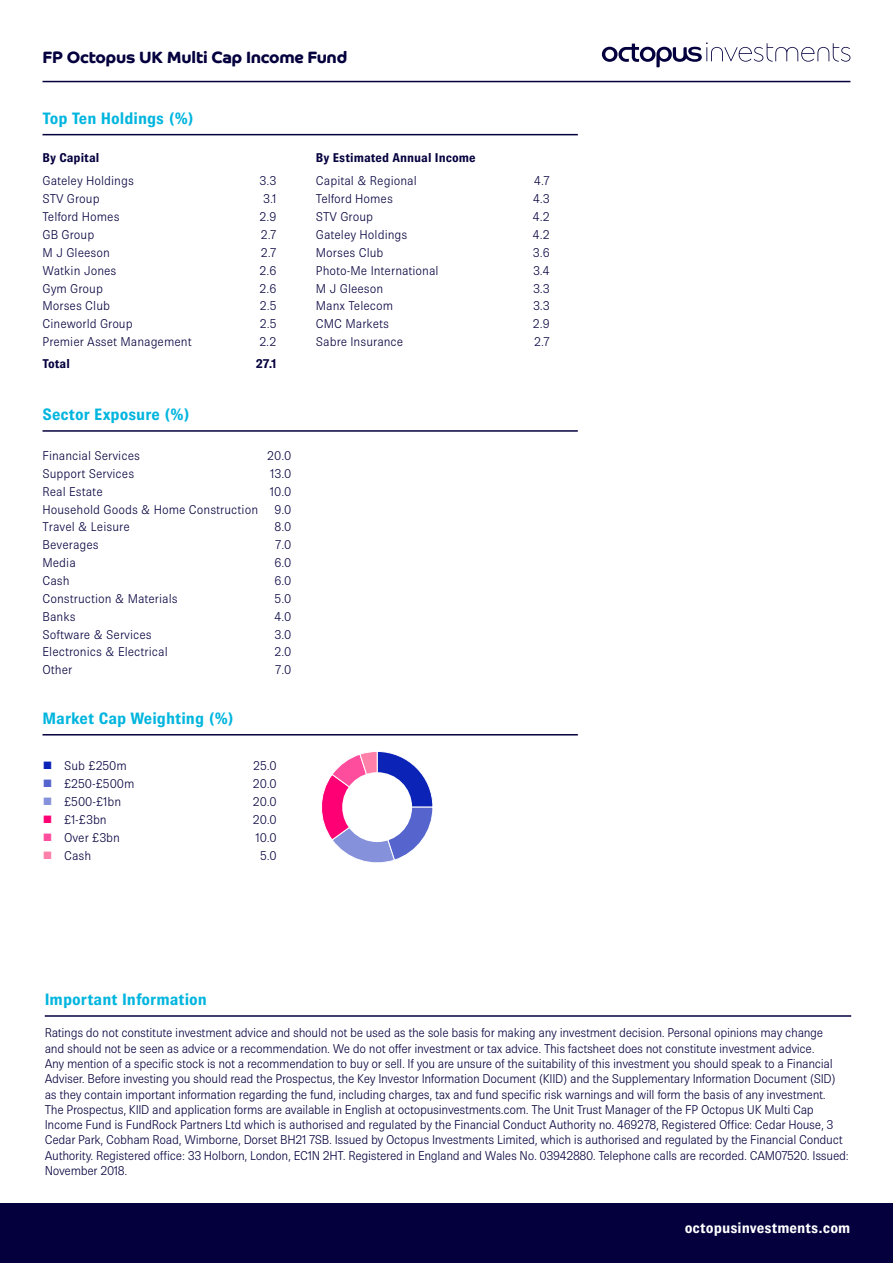
<style>
.page{position:relative;width:893px;height:1263px;background:#fff}
.page>*{position:absolute;margin:0;border:0;box-sizing:border-box;transform-origin:0 0}
.t1{font:700 16.5px "Brown Pro";color:#00b5de}
.t2{font:700 16.5px "Co Headline";letter-spacing:-.01em;color:#04003e}
.t3{font:700 15px "Brown Pro";color:#fff}
.t4{font:300 12.75px/15.3px "Brown Pro";letter-spacing:-.025em;color:#04003e}
.t5{font:300 12.75px "Brown Pro";color:#04003e}
.t6{font:700 12.75px "Brown Pro";color:#04003e}
.s1{color:#0c23b7}
.s2{color:#5565cd}
.s3{color:#8691db}
.s4{color:#ff0074}
.s5{color:#ff4d9e}
.s6{color:#ff80a8}
</style>
<div class="page">
<hr style="left:43px;top:81px;width:807px;height:1px;background:#04003e">
<svg style="left:602px;top:43px;width:248px;height:24px"></svg>
<div style="left:0;top:1204px;width:893px;height:59px;background:#04003e"></div>
<hr style="left:45px;top:1015px;width:806px;height:2px;background:#04003e">
<hr style="left:43px;top:134px;width:535px;height:1px;background:#04003e">
<hr style="left:43px;top:430px;width:535px;height:2px;background:#04003e">
<hr style="left:43px;top:734px;width:535px;height:1px;background:#04003e">
<svg style="left:321px;top:751px;width:112px;height:112px"></svg>
<div style="left:342px;top:772px;width:70px;height:70px;background:#fff;border:3px solid #fff;border-radius:50%"></div>
<p class="t2" style="left:43px;top:48px;width:306px">FP Octopus UK Multi Cap Income Fund</p>
<p class="t1" style="left:43px;top:109px;width:153px">Top Ten Holdings (%)</p>
<p class="t6" style="left:43px;top:150px;width:58px">By Capital</p>
<p class="t5" style="left:43px;top:174px;width:93px">Gateley Holdings</p>
<p class="t4" style="left:260px;top:173px;width:18px">3.3</p>
<p class="t5" style="left:43px;top:192px;width:59px">STV Group</p>
<p class="t4" style="left:263px;top:191px;width:15px">3.1</p>
<p class="t5" style="left:43px;top:210px;width:79px">Telford Homes</p>
<p class="t4" style="left:260px;top:209px;width:18px">2.9</p>
<p class="t4" style="left:43px;top:227px;width:53px">GB Group</p>
<p class="t4" style="left:261px;top:227px;width:17px">2.7</p>
<p class="t5" style="left:43px;top:245px;width:69px">M J Gleeson</p>
<p class="t4" style="left:261px;top:245px;width:17px">2.7</p>
<p class="t5" style="left:43px;top:263px;width:75px">Watkin Jones</p>
<p class="t4" style="left:260px;top:263px;width:18px">2.6</p>
<p class="t5" style="left:43px;top:281px;width:62px">Gym Group</p>
<p class="t4" style="left:260px;top:280px;width:18px">2.6</p>
<p class="t5" style="left:43px;top:299px;width:69px">Morses Club</p>
<p class="t4" style="left:260px;top:298px;width:18px">2.5</p>
<p class="t5" style="left:43px;top:317px;width:92px">Cineworld Group</p>
<p class="t4" style="left:260px;top:316px;width:18px">2.5</p>
<p class="t5" style="left:43px;top:335px;width:151px">Premier Asset Management</p>
<p class="t4" style="left:259px;top:334px;width:19px">2.2</p>
<p class="t6" style="left:43px;top:357px;width:29px">Total</p>
<p class="t6" style="left:256px;top:357px;width:22px">27.1</p>
<p class="t1" style="left:43px;top:405px;width:149px">Sector Exposure (%)</p>
<p class="t5" style="left:43px;top:449px;width:99px">Financial Services</p>
<p class="t4" style="left:267px;top:448px;width:26px">20.0</p>
<p class="t5" style="left:43px;top:466px;width:93px">Support Services</p>
<p class="t4" style="left:270px;top:466px;width:23px">13.0</p>
<p class="t5" style="left:43px;top:484px;width:62px">Real Estate</p>
<p class="t4" style="left:270px;top:484px;width:23px">10.0</p>
<p class="t5" style="left:43px;top:502px;width:217px">Household Goods &amp; Home Construction</p>
<p class="t4" style="left:274px;top:501px;width:19px">9.0</p>
<p class="t5" style="left:43px;top:520px;width:89px">Travel &amp; Leisure</p>
<p class="t4" style="left:274px;top:519px;width:19px">8.0</p>
<p class="t5" style="left:43px;top:538px;width:58px">Beverages</p>
<p class="t4" style="left:275px;top:537px;width:18px">7.0</p>
<p class="t4" style="left:43px;top:555px;width:35px">Media</p>
<p class="t4" style="left:274px;top:555px;width:19px">6.0</p>
<p class="t4" style="left:43px;top:573px;width:29px">Cash</p>
<p class="t4" style="left:274px;top:573px;width:19px">6.0</p>
<p class="t5" style="left:43px;top:591px;width:137px">Construction &amp; Materials</p>
<p class="t4" style="left:275px;top:591px;width:18px">5.0</p>
<p class="t4" style="left:43px;top:609px;width:35px">Banks</p>
<p class="t4" style="left:274px;top:609px;width:19px">4.0</p>
<p class="t5" style="left:43px;top:627px;width:111px">Software &amp; Services</p>
<p class="t4" style="left:274px;top:626px;width:19px">3.0</p>
<p class="t5" style="left:43px;top:645px;width:127px">Electronics &amp; Electrical</p>
<p class="t4" style="left:274px;top:644px;width:19px">2.0</p>
<p class="t4" style="left:43px;top:662px;width:31px">Other</p>
<p class="t4" style="left:275px;top:662px;width:18px">7.0</p>
<p class="t1" style="left:43px;top:709px;width:193px">Market Cap Weighting (%)</p>
<p class="t4" style="left:43px;top:758px;width:86px"><span class="s1">■</span> Sub £250m</p>
<p class="t4" style="left:253px;top:758px;width:25px">25.0</p>
<p class="t4" style="left:43px;top:776px;width:93px"><span class="s2">■</span> £250-£500m</p>
<p class="t4" style="left:253px;top:776px;width:25px">20.0</p>
<p class="t4" style="left:43px;top:794px;width:80px"><span class="s3">■</span> £500-£1bn</p>
<p class="t4" style="left:253px;top:794px;width:25px">20.0</p>
<p class="t4" style="left:43px;top:812px;width:65px"><span class="s4">■</span> £1-£3bn</p>
<p class="t4" style="left:253px;top:812px;width:25px">20.0</p>
<p class="t4" style="left:43px;top:830px;width:79px"><span class="s5">■</span> Over £3bn</p>
<p class="t4" style="left:256px;top:830px;width:23px">10.0</p>
<p class="t4" style="left:43px;top:847px;width:50px"><span class="s6">■</span> Cash</p>
<p class="t4" style="left:260px;top:847px;width:18px">5.0</p>
<p class="t6" style="left:316px;top:150px;width:161px">By Estimated Annual Income</p>
<p class="t5" style="left:316px;top:174px;width:102px">Capital &amp; Regional</p>
<p class="t4" style="left:534px;top:173px;width:17px">4.7</p>
<p class="t5" style="left:316px;top:192px;width:79px">Telford Homes</p>
<p class="t4" style="left:533px;top:191px;width:18px">4.3</p>
<p class="t5" style="left:316px;top:210px;width:59px">STV Group</p>
<p class="t4" style="left:533px;top:209px;width:19px">4.2</p>
<p class="t5" style="left:316px;top:228px;width:93px">Gateley Holdings</p>
<p class="t4" style="left:533px;top:227px;width:19px">4.2</p>
<p class="t5" style="left:316px;top:245px;width:69px">Morses Club</p>
<p class="t4" style="left:533px;top:245px;width:18px">3.6</p>
<p class="t5" style="left:316px;top:263px;width:124px">Photo-Me International</p>
<p class="t4" style="left:533px;top:263px;width:18px">3.4</p>
<p class="t5" style="left:316px;top:281px;width:69px">M J Gleeson</p>
<p class="t4" style="left:533px;top:280px;width:18px">3.3</p>
<p class="t5" style="left:316px;top:299px;width:79px">Manx Telecom</p>
<p class="t4" style="left:533px;top:298px;width:18px">3.3</p>
<p class="t5" style="left:316px;top:317px;width:75px">CMC Markets</p>
<p class="t4" style="left:533px;top:316px;width:18px">2.9</p>
<p class="t5" style="left:316px;top:335px;width:89px">Sabre Insurance</p>
<p class="t4" style="left:534px;top:334px;width:17px">2.7</p>
<p class="t1" style="left:45px;top:990px;width:164px">Important Information</p>
<p class="t4" style="left:45px;top:1025px;width:806px">Ratings do not constitute investment advice and should not be used as the sole basis for making any investment decision. Personal opinions may change<br>and should not be seen as advice or a recommendation. We do not offer investment or tax advice. This factsheet does not constitute investment advice.<br>Any mention of a specific stock is not a recommendation to buy or sell. If you are unsure of the suitability of this investment you should speak to a Financial Adviser. Before investing you should read the Prospectus, the Key Investor Information Document (KIID) and the Supplementary Information Document (SID) as they contain important information regarding the fund, including charges, tax and fund specific risk warnings and will form the basis of any investment.<br>The Prospectus, KIID and application forms are available in English at octopusinvestments.com. The Unit Trust Manager of the FP Octopus UK Multi Cap Income Fund is FundRock Partners Ltd which is authorised and regulated by the Financial Conduct Authority no. 469278, Registered Office: Cedar House, 3<br>Cedar Park, Cobham Road, Wimborne, Dorset BH21 7SB. Issued by Octopus Investments Limited, which is authorised and regulated by the Financial Conduct Authority. Registered office: 33 Holborn, London, EC1N 2HT. Registered in England and Wales No. 03942880. Telephone calls are recorded. CAM07520. Issued:<br>November 2018.</p>
<p class="t3" style="left:685px;top:1220px;width:167px">octopusinvestments.com</p>
</div>
